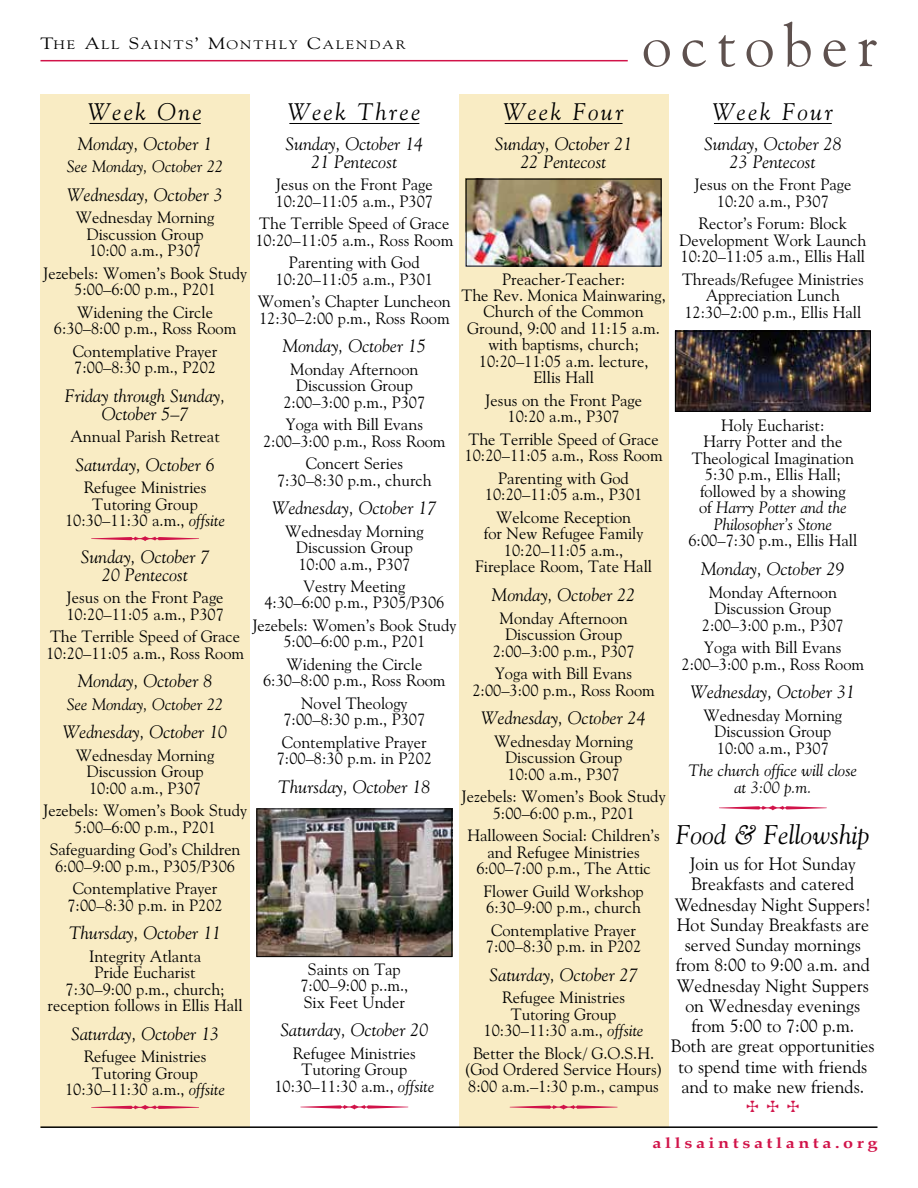
<style>
.page{position:relative;width:918px;height:1188px;background:#fff}
.page>*{position:absolute;margin:0;border:0;box-sizing:border-box;transform-origin:0 0}
.t1{font:60px "Goudy Old Style BT";letter-spacing:.15em;color:#5e514e}
.t2{font:italic 27px "Goudy Old Style BT";color:#000}
.t3{font:italic 24px "Goudy Old Style BT";letter-spacing:.1em;color:#000}
.t4{font:italic 18px/18px "Goudy Old Style BT";color:#000;text-align:center}
.t5{font:18px/20.2px "Goudy Old Style BT";color:#000;text-align:center}
.t6{font:16.5px/16.5px "Goudy Old Style BT";color:#000;text-align:center}
.t7{font:italic 16.5px "Goudy Old Style BT";color:#000}
.t8{font:700 15px "Palatino";letter-spacing:.2em;color:#d11349;scale:1.2 1}
.t9{font:12.3px "Goudy Old Style BT";letter-spacing:.135em;color:#000;scale:1.2 1}
.s1{font-size:16.5px}
.s2{font-style:italic}
.s3{color:#d11349}
</style>
<div class="page">
<div style="left:40px;top:94px;width:210px;height:1034px;background:#f9ecc4"></div>
<div style="left:459px;top:94px;width:209px;height:1034px;background:#f9ecc4"></div>
<hr style="left:40px;top:1126px;width:838px;height:2px;background:#000">
<hr style="left:89px;top:123px;width:112px;height:1px;background:#000">
<hr style="left:40px;top:60px;width:588px;height:1px;background:#d11349">
<hr style="left:505px;top:123px;width:118px;height:1px;background:#000">
<hr style="left:289px;top:123px;width:130px;height:1px;background:#000">
<hr style="left:714px;top:123px;width:118px;height:1px;background:#000">
<img style="left:258px;top:810px;width:192px;height:145px">
<div style="left:256px;top:808px;width:196px;height:149px;border:1px solid #000"></div>
<img style="left:677px;top:333px;width:192px;height:77px">
<div style="left:675px;top:331px;width:196px;height:81px;border:1px solid #000"></div>
<img style="left:468px;top:181px;width:192px;height:83px">
<div style="left:466px;top:179px;width:196px;height:87px;border:1px solid #000"></div>
<p class="t9" style="left:40px;top:37px;width:305px"><span class="s1">T</span>HE <span class="s1">A</span>LL <span class="s1">S</span>AINTS<span class="s1">’ M</span>ONTHLY <span class="s1">C</span>ALENDAR</p>
<h1 class="t1" style="left:642px;top:8px;width:237px">october</h1>
<h3 class="t3" style="left:88px;top:96px;width:115px">Week One</h3>
<p class="t4" style="left:78px;top:134px;width:136px">Monday, October 1</p>
<p class="t7" style="left:67px;top:156px;width:158px">See Monday, October 22</p>
<p class="t4" style="left:68px;top:185px;width:157px">Wednesday, October 3</p>
<p class="t6" style="left:76px;top:209px;width:140px">Wednesday Morning<br>Discussion Group<br>10:00 a.m., P307</p>
<p class="t6" style="left:43px;top:265px;width:206px">Jezebels: Women’s Book Study<br>5:00–6:00 p.m., P201</p>
<p class="t6" style="left:54px;top:304px;width:184px">Widening the Circle<br>6:30–8:00 p.m., Ross Room</p>
<p class="t6" style="left:73px;top:343px;width:146px;text-align:left">Contemplative Prayer<br>7:00–8:30 p.m., P202</p>
<p class="t4" style="left:65px;top:386px;width:162px">Friday through Sunday,<br>October 5–7</p>
<p class="t6" style="left:70px;top:428px;width:151px">Annual Parish Retreat</p>
<p class="t4" style="left:76px;top:455px;width:141px">Saturday, October 6</p>
<p class="t6" style="left:84px;top:479px;width:124px">Refugee Ministries</p>
<p class="t6" style="left:92px;top:496px;width:107px">Tutoring Group</p>
<p class="t6" style="left:65px;top:512px;width:121px">10:30–11:30 a.m.,</p>
<h3 class="t3" style="left:288px;top:96px;width:134px">Week Three</h3>
<p class="t4" style="left:286px;top:134px;width:139px">Sunday, October 14<br>21 Pentecost</p>
<p class="t6" style="left:276px;top:176px;width:159px;text-align:left">Jesus on the Front Page<br>10:20–11:05 a.m., P307</p>
<p class="t6" style="left:255px;top:215px;width:200px;text-align:left">The Terrible Speed of Grace<br>10:20–11:05 a.m., Ross Room</p>
<p class="t6" style="left:276px;top:254px;width:159px">Parenting with God<br>10:20–11:05 a.m., P301</p>
<p class="t6" style="left:258px;top:293px;width:194px;text-align:left">Women’s Chapter Luncheon<br>12:30–2:00 p.m., Ross Room</p>
<p class="t4" style="left:283px;top:337px;width:145px">Monday, October 15</p>
<p class="t6" style="left:283px;top:361px;width:143px">Monday Afternoon<br>Discussion Group<br>2:00–3:00 p.m., P307</p>
<p class="t6" style="left:263px;top:416px;width:184px">Yoga with Bill Evans<br>2:00–3:00 p.m., Ross Room</p>
<p class="t6" style="left:277px;top:455px;width:156px">Concert Series<br>7:30–8:30 p.m., church</p>
<p class="t4" style="left:272px;top:499px;width:166px">Wednesday, October 17</p>
<p class="t6" style="left:285px;top:523px;width:140px">Wednesday Morning<br>Discussion Group<br>10:00 a.m., P307</p>
<p class="t6" style="left:264px;top:578px;width:181px">Vestry Meeting<br>4:30–6:00 p.m., P305/P306</p>
<p class="t6" style="left:252px;top:617px;width:206px">Jezebels: Women’s Book Study<br>5:00–6:00 p.m., P201</p>
<p class="t6" style="left:263px;top:656px;width:184px">Widening the Circle<br>6:30–8:00 p.m., Ross Room</p>
<p class="t6" style="left:283px;top:694px;width:143px">Novel Theology<br>7:00–8:30 p.m., P307</p>
<p class="t6" style="left:277px;top:733px;width:157px">Contemplative Prayer<br>7:00–8:30 p.m. in P202</p>
<p class="t4" style="left:278px;top:777px;width:154px">Thursday, October 18</p>
<h3 class="t3" style="left:504px;top:96px;width:122px">Week Four</h3>
<p class="t4" style="left:495px;top:134px;width:139px">Sunday, October 21<br>22 Pentecost</p>
<h3 class="t3" style="left:713px;top:96px;width:122px">Week Four</h3>
<p class="t4" style="left:704px;top:134px;width:139px">Sunday, October 28<br>23 Pentecost</p>
<p class="t6" style="left:694px;top:176px;width:158px">Jesus on the Front Page<br>10:20 a.m., P307</p>
<p class="t6" style="left:679px;top:215px;width:189px">Rector’s Forum: Block<br>Development Work Launch<br>10:20–11:05 a.m., Ellis Hall</p>
<p class="t6" style="left:682px;top:270px;width:183px">Threads/Refugee Ministries<br>Appreciation Lunch<br>12:30–2:00 p.m., Ellis Hall</p>
<p class="t6" style="left:461px;top:270px;width:206px">Preacher-Teacher:<br>The Rev. Monica Mainwaring,<br>Church of the Common<br>Ground, 9:00 and 11:15 a.m. with baptisms, church;<br>10:20–11:05 a.m. lecture,<br>Ellis Hall</p>
<p class="t6" style="left:485px;top:392px;width:158px">Jesus on the Front Page<br>10:20 a.m., P307</p>
<p class="t6" style="left:465px;top:431px;width:200px;text-align:left">The Terrible Speed of Grace<br>10:20–11:05 a.m., Ross Room</p>
<p class="t6" style="left:485px;top:470px;width:159px">Parenting with God<br>10:20–11:05 a.m., P301</p>
<p class="t6" style="left:475px;top:509px;width:178px">Welcome Reception<br>for New Refugee Family<br>10:20–11:05 a.m.,<br>Fireplace Room, Tate Hall</p>
<p class="t4" style="left:492px;top:585px;width:145px">Monday, October 22</p>
<p class="t6" style="left:493px;top:609px;width:143px">Monday Afternoon<br>Discussion Group<br>2:00–3:00 p.m., P307</p>
<p class="t6" style="left:472px;top:665px;width:184px">Yoga with Bill Evans<br>2:00–3:00 p.m., Ross Room</p>
<p class="t4" style="left:482px;top:709px;width:166px">Wednesday, October 24</p>
<p class="t6" style="left:494px;top:732px;width:140px">Wednesday Morning<br>Discussion Group<br>10:00 a.m., P307</p>
<p class="t6" style="left:462px;top:788px;width:206px">Jezebels: Women’s Book Study<br>5:00–6:00 p.m., P201</p>
<p class="t6" style="left:467px;top:827px;width:194px">Halloween Social: Children’s and Refugee Ministries<br>6:00–7:00 p.m., The Attic</p>
<p class="t6" style="left:484px;top:883px;width:162px;text-align:left">Flower Guild Workshop<br>6:30–9:00 p.m., church</p>
<p class="t6" style="left:486px;top:922px;width:157px">Contemplative Prayer<br>7:00–8:30 p.m. in P202</p>
<p class="t4" style="left:490px;top:965px;width:150px">Saturday, October 27</p>
<p class="t6" style="left:484px;top:989px;width:161px">Refugee Ministries<br>Tutoring Group<br>10:30–11:30 a.m., <span class="s2">offsite</span></p>
<p class="t6" style="left:464px;top:1045px;width:200px">Better the Block/ G.O.S.H. (God Ordered Service Hours)<br>8:00 a.m.–1:30 p.m., campus</p>
<p class="t6" style="left:692px;top:417px;width:164px">Holy Eucharist:<br>Harry Potter and the<br>Theological Imagination<br>5:30 p.m., Ellis Hall; followed by a showing of <span class="s2">Harry Potter and the<br>Philosopher’s Stone</span></p>
<p class="t6" style="left:688px;top:532px;width:170px">6:00–7:30 p.m., Ellis Hall</p>
<p class="t4" style="left:701px;top:559px;width:145px">Monday, October 29</p>
<p class="t6" style="left:702px;top:583px;width:143px">Monday Afternoon<br>Discussion Group<br>2:00–3:00 p.m., P307</p>
<p class="t6" style="left:682px;top:639px;width:184px">Yoga with Bill Evans<br>2:00–3:00 p.m., Ross Room</p>
<p class="t4" style="left:691px;top:683px;width:166px">Wednesday, October 31</p>
<p class="t6" style="left:704px;top:706px;width:140px">Wednesday Morning<br>Discussion Group<br>10:00 a.m., P307</p>
<p class="t7" style="left:689px;top:760px;width:170px">The church office will close</p>
<p class="t7" style="left:716px;top:777px;width:115px"><span class="s3">▲</span>at 3:00 p.m.</p>
<h2 class="t2" style="left:676px;top:818px;width:195px">Food &amp; Fellowship</h2>
<p class="t5" style="left:671px;top:853px;width:205px">Join us for Hot Sunday<br>Breakfasts and catered<br>Wednesday Night Suppers!<br>Hot Sunday Breakfasts are served Sunday mornings from 8:00 to 9:00 a.m. and<br>Wednesday Night Suppers on Wednesday evenings from 5:00 to 7:00 p.m.<br>Both are great opportunities to spend time with friends and to make new friends.</p>
<p class="t7" style="left:89px;top:511px;width:138px"><span class="s3">▲</span>offsite</p>
<p class="t4" style="left:81px;top:547px;width:130px">Sunday, October 7<br>20 Pentecost</p>
<p class="t6" style="left:66px;top:589px;width:159px;text-align:left">Jesus on the Front Page<br>10:20–11:05 a.m., P307</p>
<p class="t6" style="left:46px;top:628px;width:200px;text-align:left">The Terrible Speed of Grace<br>10:20–11:05 a.m., Ross Room</p>
<p class="t4" style="left:78px;top:672px;width:136px">Monday, October 8</p>
<p class="t7" style="left:67px;top:694px;width:158px">See Monday, October 22</p>
<p class="t4" style="left:63px;top:723px;width:166px">Wednesday, October 10</p>
<p class="t6" style="left:76px;top:746px;width:140px">Wednesday Morning<br>Discussion Group<br>10:00 a.m., P307</p>
<p class="t6" style="left:43px;top:802px;width:206px">Jezebels: Women’s Book Study<br>5:00–6:00 p.m., P201</p>
<p class="t6" style="left:50px;top:841px;width:192px">Safeguarding God’s Children<br>6:00–9:00 p.m., P305/P306</p>
<p class="t6" style="left:67px;top:880px;width:157px">Contemplative Prayer<br>7:00–8:30 p.m. in P202</p>
<p class="t4" style="left:69px;top:924px;width:154px">Thursday, October 11</p>
<p class="t6" style="left:48px;top:948px;width:197px">Integrity Atlanta<br>Pride Eucharist<br>7:30–9:00 p.m., church; reception follows in Ellis Hall</p>
<p class="t4" style="left:71px;top:1024px;width:150px">Saturday, October 13</p>
<p class="t6" style="left:84px;top:1048px;width:124px">Refugee Ministries</p>
<p class="t6" style="left:92px;top:1064px;width:107px">Tutoring Group</p>
<p class="t6" style="left:65px;top:1081px;width:121px">10:30–11:30 a.m.,</p>
<p class="t6" style="left:300px;top:961px;width:109px">Saints on Tap<br>7:00–9:00 p..m.,<br>Six Feet Under</p>
<p class="t4" style="left:280px;top:1021px;width:150px">Saturday, October 20</p>
<p class="t6" style="left:293px;top:1045px;width:124px">Refugee Ministries</p>
<p class="t6" style="left:302px;top:1061px;width:107px">Tutoring Group</p>
<p class="t6" style="left:274px;top:1078px;width:121px">10:30–11:30 a.m.,</p>
<p class="t7" style="left:298px;top:1076px;width:138px"><span class="s3">▲</span>offsite</p>
<p class="t7" style="left:89px;top:1079px;width:138px"><span class="s3">▲</span>offsite</p>
<p class="t8" style="left:653px;top:1130px;width:189px">allsaintsatlanta.org</p>
</div>
